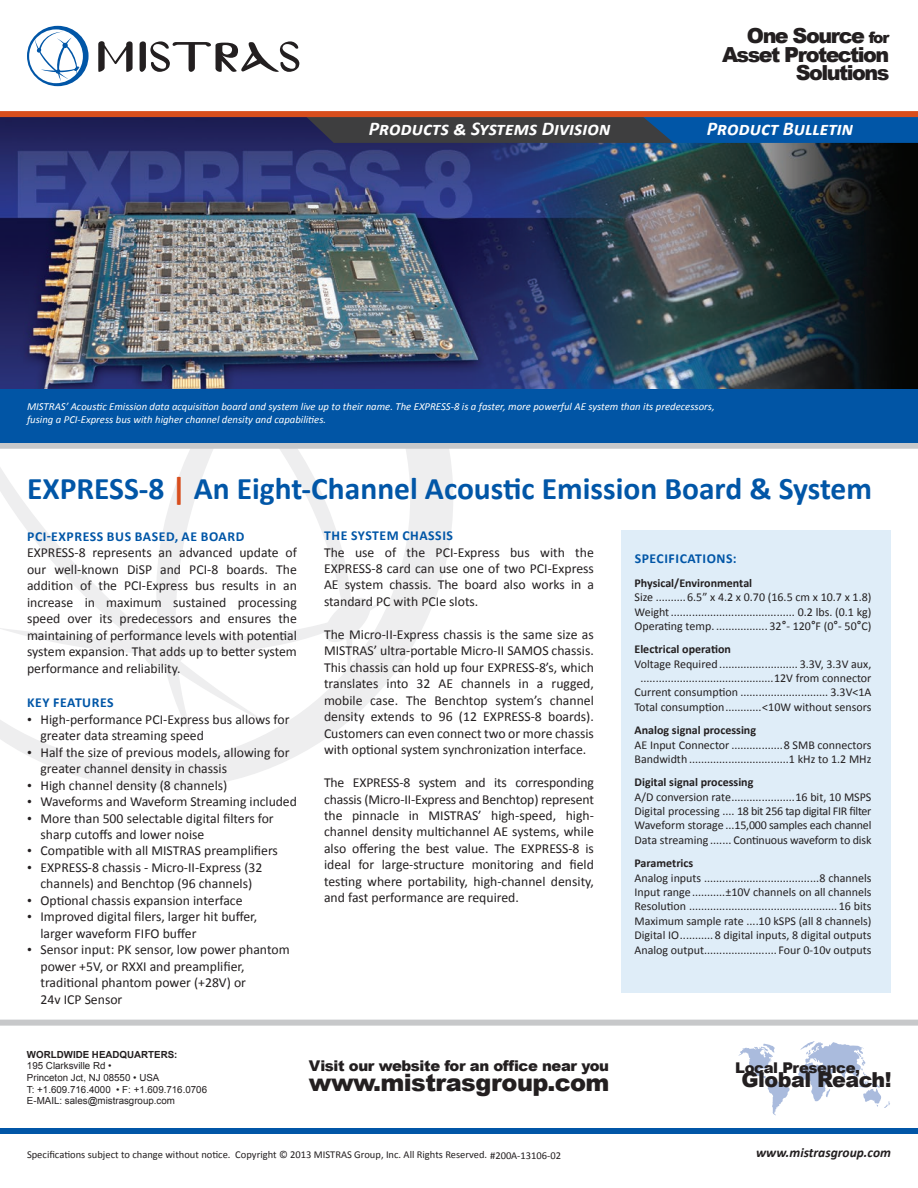
<style>
.page{position:relative;width:918px;height:1188px;background:#fff}
.page>*{position:absolute;margin:0;border:0;box-sizing:border-box;transform-origin:0 0}
.t1{font:700 31.5px "Calibri";color:#0156a7}
.t2{font:900 24px "Arial";letter-spacing:-.025em;color:#231f20}
.t3{font:900 20.7px/18.5px "Arial";letter-spacing:-.075em;color:#231f20;text-align:right}
.t4{font:900 20.7px "Arial";letter-spacing:-.025em;color:#231f20}
.t5{font:italic 700 19.5px "Calibri";color:#fff}
.t6{font:900 14.85px "Arial";letter-spacing:-.025em;color:#231f20}
.t7{font:13.65px/16.5px "Calibri";color:#231f20}
.t8{font:700 13.65px "Calibri";letter-spacing:.04em;color:#0156a7}
.t9{font:italic 700 13.5px "Calibri";color:#231f20}
.t10{font:12px/14.4px "Calibri";color:#231f20;text-align:justify}
.t11{font:700 12px "Calibri";color:#231f20}
.t12{font:italic 10.8px/13.5px "Calibri";color:#fff}
.t13{font:10.5px "Calibri";color:#231f20}
.t14{font:9.75px/11.7px "Arial";color:#231f20}
.t15{font:700 9.75px "Arial";color:#231f20}
.s1{font-size:15.6px}
.s2{color:#d84e1d}
.s3{font-family:"Times New Roman"}
.s4{font-size:13.65px}
</style>
<div class="page">
<img style="left:0;top:117px;width:918px;height:272px">
<svg style="left:306px;top:117px;width:612px;height:26px;background:#24476b"></svg>
<svg style="left:98px;top:41px;width:35px;height:31px"></svg>
<svg style="left:140px;top:41px;width:159px;height:31px"></svg>
<svg style="left:27px;top:26px;width:62px;height:60px"></svg>
<svg style="left:738px;top:1041px;width:152px;height:74px"></svg>
<svg style="left:44px;top:449px;width:409px;height:340px"></svg>
<svg style="left:0;top:449px;width:410px;height:314px"></svg>
<svg style="left:299px;top:449px;width:71px;height:233px"></svg>
<svg style="left:299px;top:598px;width:88px;height:71px"></svg>
<svg style="left:144px;top:449px;width:155px;height:295px"></svg>
<svg style="left:0;top:449px;width:270px;height:275px"></svg>
<svg style="left:0;top:449px;width:217px;height:16px"></svg>
<div style="left:0;top:443px;width:918px;height:6px;background:#c7c8ca"></div>
<div style="left:0;top:1020px;width:918px;height:6px;background:#c7c8ca"></div>
<div style="left:0;top:1128px;width:918px;height:6px;background:#0156a7"></div>
<div style="left:0;top:111px;width:918px;height:6px;background:#d84e1d"></div>
<div style="left:621px;top:530px;width:270px;height:463px;background:#dfedf8"></div>
<div style="left:0;top:389px;width:918px;height:54px;background:#0155a5"></div>
<h3 class="t3" style="left:722px;top:26px;width:169px">One Source <span class="s1">for<br></span>Asset Protection<br>Solutions</h3>
<h3 class="t5" style="left:369px;top:116px;width:243px">Products &amp; Systems Division</h3>
<h3 class="t5" style="left:707px;top:116px;width:148px">Product Bulletin</h3>
<p class="t12" style="left:27px;top:399px;width:689px">MISTRAS’ Acoustic Emission data acquisition board and system live up to their name. The EXPRESS-8 is a faster, more powerful AE system than its predecessors, fusing a PCI-Express bus with higher channel density and capabilities.</p>
<h1 class="t1" style="left:27px;top:469px;width:847px">EXPRESS-8 <span class="s2">|</span> An Eight-Channel Acoustic Emission Board &amp; System</h1>
<p class="t8" style="left:27px;top:528px;width:219px">PCI-Express BUS based, AE board</p>
<p class="t7" style="left:27px;top:545px;width:271px;text-align:justify">EXPRESS-8 represents an advanced update of our well-known DiSP and PCI-8 boards. The addition of the PCI-Express bus results in an increase in maximum sustained processing speed over its predecessors and ensures the maintaining of performance levels with potential system expansion. That adds up to better system performance and reliability.</p>
<p class="t8" style="left:27px;top:694px;width:87px">KEY FEATURES</p>
<p class="t7" style="left:41px;top:711px;width:250px;text-indent:-13px"><span class="s3">•</span> High-performance PCI-Express bus allows for greater data streaming speed</p>
<p class="t7" style="left:41px;top:744px;width:251px;text-indent:-14px"><span class="s3">•</span> Half the size of previous models, allowing for greater channel density in chassis</p>
<p class="t7" style="left:27px;top:777px;width:202px"><span class="s3">•</span> High channel density (8 channels)</p>
<p class="t7" style="left:27px;top:793px;width:271px"><span class="s3">•</span> Waveforms and Waveform Streaming included</p>
<p class="t7" style="left:41px;top:810px;width:235px;text-indent:-14px"><span class="s3">•</span> More than 500 selectable digital filters for sharp cutoffs and lower noise</p>
<p class="t7" style="left:27px;top:843px;width:252px"><span class="s3">•</span> Compatible with all MISTRAS preamplifiers</p>
<p class="t7" style="left:27px;top:859px;width:237px;text-align:center"><span class="s3">•</span> EXPRESS-8 chassis - Micro-II-Express (32 channels) and Benchtop (96 channels)</p>
<p class="t7" style="left:27px;top:892px;width:217px"><span class="s3">•</span> Optional chassis expansion interface</p>
<p class="t7" style="left:41px;top:909px;width:218px;text-indent:-14px"><span class="s3">•</span> Improved digital filers, larger hit buffer, larger waveform FIFO buffer</p>
<p class="t7" style="left:40px;top:942px;width:251px;text-indent:-14px"><span class="s3">•</span> Sensor input: PK sensor, low power phantom power +5V, or RXXI and preamplifier, traditional phantom power (+28V) or<br>24v ICP Sensor</p>
<p class="t8" style="left:324px;top:527px;width:130px">THE SYSTEM Chassis</p>
<p class="t7" style="left:324px;top:544px;width:271px;text-align:justify">The use of the PCI-Express bus with the EXPRESS-8 card can use one of two PCI-Express AE system chassis. The board also works in a standard PC with PCIe slots.</p>
<p class="t7" style="left:324px;top:626px;width:271px;text-align:justify">The Micro-II-Express chassis is the same size as MISTRAS’ ultra-portable Micro-II SAMOS chassis.<br>This chassis can hold up four EXPRESS-8’s, which translates into 32 AE channels in a rugged, mobile case. The Benchtop system’s channel density extends to 96 (12 EXPRESS-8 boards).<br>Customers can even connect two or more chassis with optional system synchronization interface.</p>
<p class="t7" style="left:324px;top:774px;width:271px;text-align:justify">The EXPRESS-8 system and its corresponding chassis (Micro-II-Express and Benchtop) represent the pinnacle in MISTRAS’ high-speed, high&shy;channel density multichannel AE systems, while also offering the best value. The EXPRESS-8 is ideal for large-structure monitoring and field testing where portability, high-channel density, and fast performance are required.</p>
<p class="t15" style="left:27px;top:1048px;width:152px">WORLDWIDE HEADQUARTERS:</p>
<p class="t14" style="left:27px;top:1060px;width:182px">195 Clarksville Rd •<br>Princeton Jct, NJ 08550 • USA<br>T: +1.609.716.4000 • F: +1.609.716.0706<br>E-MAIL: sales@mistrasgroup.com</p>
<p class="t6" style="left:309px;top:1055px;width:302px">Visit our website for an office near you</p>
<h2 class="t2" style="left:309px;top:1065px;width:302px">www.mistrasgroup.com</h2>
<p class="t8" style="left:635px;top:550px;width:103px">SPECIFICATIONS:</p>
<p class="t11" style="left:634px;top:575px;width:119px">Physical/Environmental</p>
<p class="t10" style="left:634px;top:590px;width:238px">Size ..........6.5” x 4.2 x 0.70 (16.5 cm x 10.7 x 1.8)<br>Weight......................................... 0.2 lbs. (0.1 kg)<br>Operating temp. ................. 32<span class="s4">°</span>- 120<span class="s4">°</span>F (0<span class="s4">°</span>- 50<span class="s4">°</span>C)</p>
<p class="t11" style="left:634px;top:642px;width:98px">Electrical operation</p>
<p class="t10" style="left:634px;top:657px;width:239px;text-align:center">Voltage Required .......................... 3.3V, 3.3V aux, ............................................12V from connector Current consumption ............................. 3.3V&lt;1A Total consumption............&lt;10W without sensors</p>
<p class="t11" style="left:634px;top:723px;width:123px">Analog signal processing</p>
<p class="t10" style="left:634px;top:737px;width:238px">AE Input Connector .................8 SMB connectors<br>Bandwidth .................................1 kHz to 1.2 MHz</p>
<p class="t11" style="left:634px;top:775px;width:120px">Digital signal processing</p>
<p class="t10" style="left:634px;top:790px;width:238px">A/D conversion rate.....................16 bit, 10 MSPS Digital processing .... 18 bit 256 tap digital FIR filter Waveform storage ...15,000 samples each channel Data streaming ....... Continuous waveform to disk</p>
<p class="t11" style="left:635px;top:856px;width:60px">Parametrics</p>
<p class="t10" style="left:635px;top:870px;width:239px">Analog inputs ......................................8 channels Input range...........±10V channels on all channels Resolution ................................................. 16 bits Maximum sample rate ....10 kSPS (all 8 channels)<br>Digital IO........... 8 digital inputs, 8 digital outputs Analog output........................ Four 0-10v outputs</p>
<p class="t6" style="left:735px;top:1057px;width:126px">Local Presence,</p>
<h3 class="t4" style="left:742px;top:1065px;width:152px">Global Reach!</h3>
<p class="t13" style="left:27px;top:1148px;width:462px">Specifications subject to change without notice. Copyright © 2013 MISTRAS Group, Inc. All Rights Reserved.</p>
<p class="t9" style="left:756px;top:1144px;width:136px">www.mistrasgroup.com</p>
<p class="t13" style="left:490px;top:1149px;width:72px">#200A-13106-02</p>
</div>
